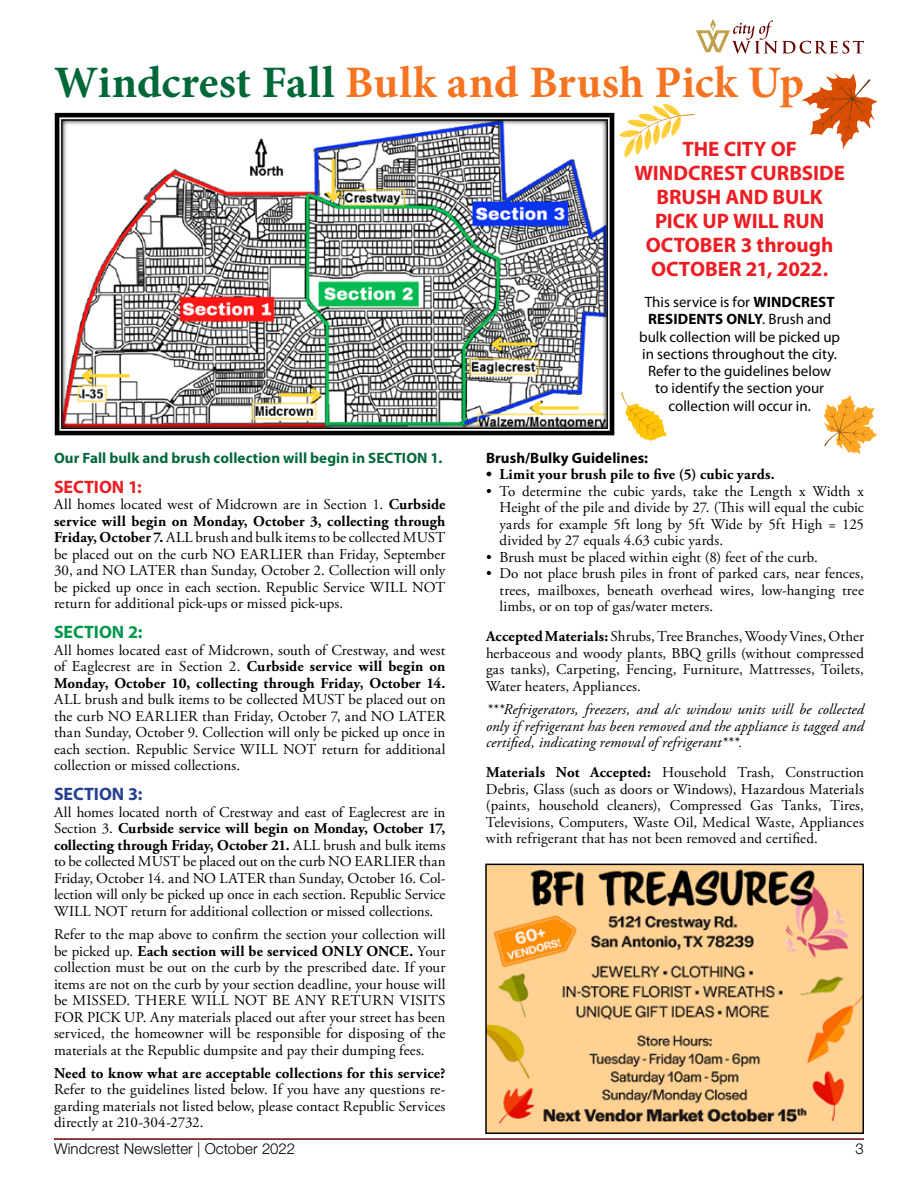
<style>
.page{position:relative;width:918px;height:1188px;background:#fff}
.page>*{position:absolute;margin:0;border:0;box-sizing:border-box;transform-origin:0 0}
.t1{font:700 45px "Minion Pro";letter-spacing:.005em;color:#f47421}
.t2{font:700 21px/24px "Myriad Pro";color:#ed1d24;text-align:center}
.t3{font:700 18px "Myriad Pro";color:#ed1d24}
.t4{font:700 18px "Myriad Pro";color:#00984a}
.t5{font:700 18px "Myriad Pro";color:#25408f}
.t6{font:15px/16.5px "Adobe Garamond Pro";letter-spacing:.005em;color:#000;text-align:justify}
.t7{font:15px/17.2px "Myriad Pro";color:#000;text-align:center}
.t8{font:italic 15px/16.5px "Adobe Garamond Pro";letter-spacing:.01em;color:#000;text-align:justify}
.t9{font:700 15px "Adobe Garamond Pro";letter-spacing:.01em;color:#000}
.t10{font:700 15px "Myriad Pro";letter-spacing:.005em;color:#006838}
.t11{font:300 15px "Helvetica Neue LT Std";letter-spacing:.005em;color:#000}
.t12{font:700 15px "Myriad Pro";letter-spacing:.005em;color:#000}
.s1{color:#006838}
.s2{font-weight:700}
</style>
<div class="page">
<svg style="left:696px;top:19px;width:168px;height:35px"></svg>
<img style="left:54px;top:112px;width:560px;height:323px">
<svg style="left:801px;top:73px;width:76px;height:77px"></svg>
<svg style="left:621px;top:392px;width:46px;height:49px"></svg>
<svg style="left:823px;top:395px;width:55px;height:59px"></svg>
<svg style="left:619px;top:104px;width:75px;height:54px"></svg>
<img style="left:488px;top:867px;width:373px;height:264px">
<div style="left:485px;top:864px;width:379px;height:270px;border:2px solid #000"></div>
<hr style="left:54px;top:1138px;width:810px;height:2px;background:#650000">
<h1 class="t1" style="left:54px;top:51px;width:752px"><span class="s1">Windcrest Fall</span> Bulk and Brush Pick Up</h1>
<h2 class="t2" style="left:634px;top:137px;width:212px">THE CITY OF<br>WINDCREST CURBSIDE<br>BRUSH AND BULK<br>PICK UP WILL RUN<br>OCTOBER 3 through<br>OCTOBER 21, 2022.</h2>
<p class="t7" style="left:639px;top:293px;width:203px">This service is for <span class="s2">WINDCREST<br>RESIDENTS ONLY</span>. Brush and bulk collection will be picked up in sections throughout the city.<br>Refer to the guidelines below<br>to identify the section your collection will occur in.</p>
<p class="t10" style="left:54px;top:448px;width:390px">Our Fall bulk and brush collection will begin in SECTION 1.</p>
<p class="t3" style="left:54px;top:475px;width:89px">SECTION 1:</p>
<p class="t6" style="left:54px;top:497px;width:393px">All homes located west of Midcrown are in Section 1. <span class="s2">Curbside service will begin on Monday, October 3, collecting through Friday, October 7.</span> ALL brush and bulk items to be collected MUST be placed out on the curb NO EARLIER than Friday, September 30, and NO LATER than Sunday, October 2. Collection will only be picked up once in each section. Republic Service WILL NOT return for additional pick-ups or missed pick-ups.</p>
<p class="t4" style="left:54px;top:621px;width:90px">SECTION 2:</p>
<p class="t6" style="left:54px;top:642px;width:393px">All homes located east of Midcrown, south of Crestway, and west of Eaglecrest are in Section 2. <span class="s2">Curbside service will begin on Monday, October 10, collecting through Friday, October 14.</span></p>
<p class="t6" style="left:54px;top:692px;width:393px">ALL brush and bulk items to be collected MUST be placed out on the curb NO EARLIER than Friday, October 7, and NO LATER than Sunday, October 9. Collection will only be picked up once in each section. Republic Service WILL NOT return for additional collection or missed collections.</p>
<p class="t5" style="left:54px;top:783px;width:90px">SECTION 3:</p>
<p class="t6" style="left:54px;top:804px;width:393px">All homes located north of Crestway and east of Eaglecrest are in Section 3. <span class="s2">Curbside service will begin on Monday, October 17, collecting through Friday, October 21.</span> ALL brush and bulk items to be collected MUST be placed out on the curb NO EARLIER than Friday, October 14. and NO LATER than Sunday, October 16. Col&shy;lection will only be picked up once in each section. Republic Service WILL NOT return for additional collection or missed collections.</p>
<p class="t6" style="left:54px;top:927px;width:393px">Refer to the map above to confirm the section your collection will be picked up. <span class="s2">Each section will be serviced ONLY ONCE.</span> Your collection must be out on the curb by the prescribed date. If your items are not on the curb by your section deadline, your house will be MISSED. THERE WILL NOT BE ANY RETURN VISITS FOR PICK UP. Any materials placed out after your street has been serviced, the homeowner will be responsible for disposing of the materials at the Republic dumpsite and pay their dumping fees.</p>
<p class="t9" style="left:54px;top:1064px;width:393px">Need to know what are acceptable collections for this service?</p>
<p class="t6" style="left:54px;top:1082px;width:393px">Refer to the guidelines listed below. If you have any questions re&shy;garding materials not listed below, please contact Republic Services directly at 210-304-2732.</p>
<p class="t12" style="left:486px;top:448px;width:164px">Brush/Bulky Guidelines:</p>
<p class="t9" style="left:486px;top:466px;width:290px">• Limit your brush pile to five (5) cubic yards.</p>
<p class="t6" style="left:500px;top:483px;width:366px;text-indent:-14px">• To determine the cubic yards, take the Length x Width x Height of the pile and divide by 27. (This will equal the cubic yards for example 5ft long by 5ft Wide by 5ft High = 125 divided by 27 equals 4.63 cubic yards.</p>
<p class="t6" style="left:486px;top:549px;width:333px">• Brush must be placed within eight (8) feet of the curb.</p>
<p class="t6" style="left:500px;top:566px;width:366px;text-indent:-14px">• Do not place brush piles in front of parked cars, near fences, trees, mailboxes, beneath overhead wires, low-hanging tree limbs, or on top of gas/water meters.</p>
<p class="t6" style="left:486px;top:629px;width:380px"><span class="s2">Accepted Materials:</span> Shrubs, Tree Branches, Woody Vines, Other herbaceous and woody plants, BBQ grills (without compressed gas tanks), Carpeting, Fencing, Furniture, Mattresses, Toilets, Water heaters, Appliances.</p>
<p class="t8" style="left:486px;top:702px;width:379px">***Refrigerators, freezers, and a/c window units will be collected only if refrigerant has been removed and the appliance is tagged and certified, indicating removal of refrigerant***.</p>
<p class="t6" style="left:486px;top:765px;width:380px"><span class="s2">Materials Not Accepted:</span> Household Trash, Construction Debris, Glass (such as doors or Windows), Hazardous Materials (paints, household cleaners), Compressed Gas Tanks, Tires, Televisions, Computers, Waste Oil, Medical Waste, Appliances with refrigerant that has not been removed and certified.</p>
<p class="t11" style="left:54px;top:1140px;width:243px">Windcrest Newsletter | October 2022</p>
<p class="t11" style="left:856px;top:1140px;width:10px">3</p>
</div>
